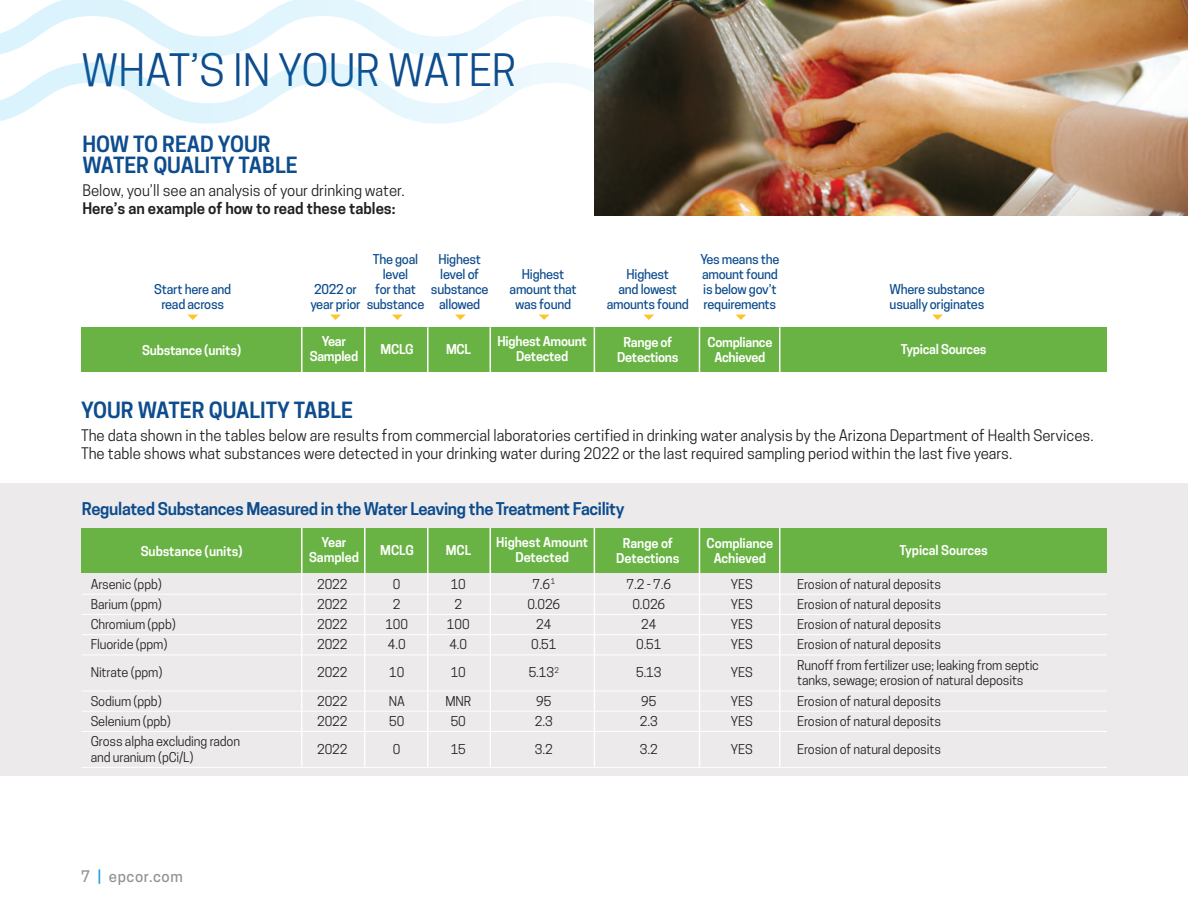
<style>
.page{position:relative;width:1188px;height:918px;background:#fff}
.page>*{position:absolute;margin:0;border:0;box-sizing:border-box;transform-origin:0 0}
.PageHead2{font:42px "Cooper Hewitt";color:#0d4c8d}
.S1{font:600 21px/21px "Cooper Hewitt";color:#0d4c8d}
.TableTitle{font:600 16.5px "Cooper Hewitt";letter-spacing:-.02em;color:#0d4c8d}
.Body1{font:15px "Cooper Hewitt";color:#231f20}
.B1{font:15px/18px "Cooper Hewitt";color:#231f20}
.t1{font:500 15px "Cooper Hewitt";letter-spacing:.04em;color:#929295}
.t2{font:12.75px/15.8px "Cooper Hewitt";letter-spacing:-.01em;color:#231f20}
.t3{font:500 12.75px/15px "Cooper Hewitt";letter-spacing:-.02em;color:#0d4c8d;text-align:center}
.t4{font:600 12.75px/15px "Cooper Hewitt";letter-spacing:-.02em;color:#fff;text-align:center}
.s1{font-weight:600}
.s2{color:#169cd8}
</style>
<div class="page">
<svg style="left:188px;top:315px;width:10px;height:5px"></svg>
<svg style="left:330px;top:315px;width:11px;height:5px"></svg>
<svg style="left:392px;top:315px;width:11px;height:5px"></svg>
<svg style="left:455px;top:315px;width:11px;height:5px"></svg>
<svg style="left:539px;top:315px;width:10px;height:5px"></svg>
<svg style="left:644px;top:315px;width:10px;height:5px"></svg>
<svg style="left:932px;top:315px;width:11px;height:5px"></svg>
<svg style="left:736px;top:315px;width:10px;height:5px"></svg>
<div style="left:81px;top:327px;width:1026px;height:45px;background:#69b344"></div>
<hr style="left:301px;top:327px;width:2px;height:45px;background:#fff">
<hr style="left:364px;top:327px;width:2px;height:45px;background:#fff">
<hr style="left:427px;top:327px;width:2px;height:45px;background:#fff">
<hr style="left:490px;top:327px;width:1px;height:45px;background:#fff">
<hr style="left:594px;top:327px;width:1px;height:45px;background:#fff">
<hr style="left:699px;top:327px;width:1px;height:45px;background:#fff">
<hr style="left:779px;top:327px;width:1px;height:45px;background:#fff">
<svg style="left:0;top:0;width:594px;height:57px"></svg>
<svg style="left:0;top:62px;width:594px;height:62px"></svg>
<img style="left:594px;top:0;width:594px;height:216px">
<div style="left:0;top:484px;width:1188px;height:292px;background:#eceaea"></div>
<div style="left:81px;top:528px;width:1026px;height:45px;background:#69b344"></div>
<hr style="left:82px;top:594px;width:1025px;height:1px;background:#fff">
<hr style="left:82px;top:614px;width:1025px;height:1px;background:#fff">
<hr style="left:82px;top:634px;width:1025px;height:1px;background:#fff">
<hr style="left:82px;top:655px;width:1025px;height:1px;background:#fff">
<hr style="left:82px;top:691px;width:1025px;height:1px;background:#fff">
<hr style="left:82px;top:711px;width:1025px;height:1px;background:#fff">
<hr style="left:82px;top:731px;width:1025px;height:1px;background:#fff">
<hr style="left:82px;top:767px;width:1025px;height:1px;background:#fff">
<hr style="left:301px;top:528px;width:2px;height:239px;background:#fff">
<hr style="left:364px;top:528px;width:2px;height:239px;background:#fff">
<hr style="left:427px;top:528px;width:2px;height:239px;background:#fff">
<hr style="left:490px;top:528px;width:1px;height:239px;background:#fff">
<hr style="left:594px;top:528px;width:1px;height:239px;background:#fff">
<hr style="left:699px;top:528px;width:1px;height:239px;background:#fff">
<hr style="left:779px;top:528px;width:1px;height:239px;background:#fff">
<p class="PageHead2" style="left:81px;top:45px;width:437px">WHAT’S IN YOUR WATER</p>
<p class="S1" style="left:82px;top:134px;width:217px">HOW TO READ YOUR<br>WATER QUALITY TABLE</p>
<p class="B1" style="left:82px;top:181px;width:324px">Below, you’ll see an analysis of your drinking water.<br><span class="s1">Here’s an example of how to read these tables:</span></p>
<p class="t3" style="left:367px;top:252px;width:59px">The goal level<br>for that substance</p>
<p class="t3" style="left:431px;top:252px;width:59px">Highest level of substance allowed</p>
<p class="t3" style="left:154px;top:282px;width:78px">Start here and read across</p>
<p class="t3" style="left:310px;top:282px;width:52px;text-align:left">2022 or year prior</p>
<p class="t3" style="left:510px;top:267px;width:69px">Highest amount that was found</p>
<p class="t3" style="left:607px;top:267px;width:84px">Highest<br>and lowest amounts found</p>
<p class="t3" style="left:700px;top:252px;width:81px;text-align:left">Yes means the amount found is below gov’t requirements</p>
<p class="t3" style="left:889px;top:282px;width:97px;text-align:left">Where substance usually originates</p>
<p class="t4" style="left:498px;top:334px;width:91px">Highest Amount<br>Detected</p>
<p class="t4" style="left:142px;top:343px;width:100px">Substance (units)</p>
<p class="t4" style="left:310px;top:334px;width:50px">Year<br>Sampled</p>
<p class="t4" style="left:381px;top:342px;width:34px">MCLG</p>
<p class="t4" style="left:617px;top:335px;width:63px">Range of<br>Detections</p>
<p class="t4" style="left:707px;top:335px;width:67px">Compliance<br>Achieved</p>
<p class="t4" style="left:446px;top:342px;width:26px">MCL</p>
<p class="t4" style="left:901px;top:342px;width:87px">Typical Sources</p>
<p class="S1" style="left:81px;top:400px;width:274px">YOUR WATER QUALITY TABLE</p>
<p class="Body1" style="left:81px;top:426px;width:1014px">The data shown in the tables below are results from commercial laboratories certified in drinking water analysis by the Arizona Department of Health Services.</p>
<p class="Body1" style="left:81px;top:444px;width:933px">The table shows what substances were detected in your drinking water during 2022 or the last required sampling period within the last five years.</p>
<p class="TableTitle" style="left:82px;top:499px;width:544px">Regulated Substances Measured in the Water Leaving the Treatment Facility</p>
<p class="t4" style="left:496px;top:535px;width:93px">Highest Amount<br>Detected</p>
<p class="t4" style="left:141px;top:544px;width:104px">Substance (units)</p>
<p class="t4" style="left:309px;top:535px;width:51px">Year<br>Sampled</p>
<p class="t4" style="left:380px;top:542px;width:35px">MCLG</p>
<p class="t4" style="left:616px;top:536px;width:65px">Range of<br>Detections</p>
<p class="t4" style="left:707px;top:536px;width:68px">Compliance<br>Achieved</p>
<p class="t4" style="left:446px;top:542px;width:27px">MCL</p>
<p class="t4" style="left:900px;top:542px;width:90px">Typical Sources</p>
<p class="t2" style="left:91px;top:576px;width:73px">Arsenic (ppb)</p>
<p class="t2" style="left:317px;top:576px;width:32px">2022</p>
<p class="t2" style="left:393px;top:576px;width:9px">0</p>
<p class="t2" style="left:451px;top:576px;width:17px">10</p>
<p class="t2" style="left:532px;top:576px;width:24px">7.6<sup>1</sup></p>
<p class="t2" style="left:627px;top:576px;width:46px">7.2 - 7.6</p>
<p class="t2" style="left:731px;top:576px;width:23px">YES</p>
<p class="t2" style="left:797px;top:576px;width:145px">Erosion of natural deposits</p>
<p class="t2" style="left:91px;top:596px;width:73px">Barium (ppm)</p>
<p class="t2" style="left:317px;top:596px;width:32px">2022</p>
<p class="t2" style="left:393px;top:596px;width:9px">2</p>
<p class="t2" style="left:454px;top:596px;width:9px">2</p>
<p class="t2" style="left:527px;top:596px;width:34px">0.026</p>
<p class="t2" style="left:632px;top:596px;width:34px">0.026</p>
<p class="t2" style="left:731px;top:596px;width:23px">YES</p>
<p class="t2" style="left:797px;top:596px;width:145px">Erosion of natural deposits</p>
<p class="t2" style="left:91px;top:616px;width:87px">Chromium (ppb)</p>
<p class="t2" style="left:317px;top:616px;width:32px">2022</p>
<p class="t2" style="left:385px;top:616px;width:24px">100</p>
<p class="t2" style="left:447px;top:616px;width:24px">100</p>
<p class="t2" style="left:536px;top:616px;width:17px">24</p>
<p class="t2" style="left:641px;top:616px;width:17px">24</p>
<p class="t2" style="left:731px;top:616px;width:23px">YES</p>
<p class="t2" style="left:797px;top:616px;width:145px">Erosion of natural deposits</p>
<p class="t2" style="left:91px;top:637px;width:78px">Fluoride (ppm)</p>
<p class="t2" style="left:317px;top:637px;width:32px">2022</p>
<p class="t2" style="left:388px;top:637px;width:19px">4.0</p>
<p class="t2" style="left:449px;top:637px;width:19px">4.0</p>
<p class="t2" style="left:531px;top:637px;width:27px">0.51</p>
<p class="t2" style="left:636px;top:637px;width:27px">0.51</p>
<p class="t2" style="left:731px;top:637px;width:23px">YES</p>
<p class="t2" style="left:797px;top:637px;width:145px">Erosion of natural deposits</p>
<p class="t2" style="left:91px;top:664px;width:73px">Nitrate (ppm)</p>
<p class="t2" style="left:317px;top:664px;width:32px">2022</p>
<p class="t2" style="left:389px;top:664px;width:17px">10</p>
<p class="t2" style="left:451px;top:664px;width:17px">10</p>
<p class="t2" style="left:529px;top:664px;width:32px">5.13<sup>2</sup></p>
<p class="t2" style="left:636px;top:664px;width:27px">5.13</p>
<p class="t2" style="left:731px;top:664px;width:23px">YES</p>
<p class="t2" style="left:797px;top:657px;width:243px">Runoff from fertilizer use; leaking from septic tanks, sewage; erosion of natural deposits</p>
<p class="t2" style="left:91px;top:693px;width:73px">Sodium (ppb)</p>
<p class="t2" style="left:317px;top:693px;width:32px">2022</p>
<p class="t2" style="left:389px;top:693px;width:18px">NA</p>
<p class="t2" style="left:445px;top:693px;width:27px">MNR</p>
<p class="t2" style="left:536px;top:693px;width:17px">95</p>
<p class="t2" style="left:641px;top:693px;width:17px">95</p>
<p class="t2" style="left:731px;top:693px;width:23px">YES</p>
<p class="t2" style="left:797px;top:693px;width:145px">Erosion of natural deposits</p>
<p class="t2" style="left:91px;top:713px;width:82px">Selenium (ppb)</p>
<p class="t2" style="left:317px;top:713px;width:32px">2022</p>
<p class="t2" style="left:389px;top:713px;width:17px">50</p>
<p class="t2" style="left:451px;top:713px;width:17px">50</p>
<p class="t2" style="left:535px;top:713px;width:19px">2.3</p>
<p class="t2" style="left:640px;top:713px;width:19px">2.3</p>
<p class="t2" style="left:731px;top:713px;width:23px">YES</p>
<p class="t2" style="left:797px;top:713px;width:145px">Erosion of natural deposits</p>
<p class="t2" style="left:91px;top:733px;width:151px">Gross alpha excluding radon</p>
<p class="t2" style="left:317px;top:741px;width:32px">2022</p>
<p class="t2" style="left:393px;top:741px;width:9px">0</p>
<p class="t2" style="left:451px;top:741px;width:17px">15</p>
<p class="t2" style="left:535px;top:741px;width:19px">3.2</p>
<p class="t2" style="left:640px;top:741px;width:19px">3.2</p>
<p class="t2" style="left:731px;top:741px;width:23px">YES</p>
<p class="t2" style="left:797px;top:741px;width:145px">Erosion of natural deposits</p>
<p class="t2" style="left:91px;top:749px;width:104px">and uranium (pCi/L)</p>
<p class="t1" style="left:81px;top:868px;width:103px">7 <span class="s2">|</span> epcor.com</p>
</div>
